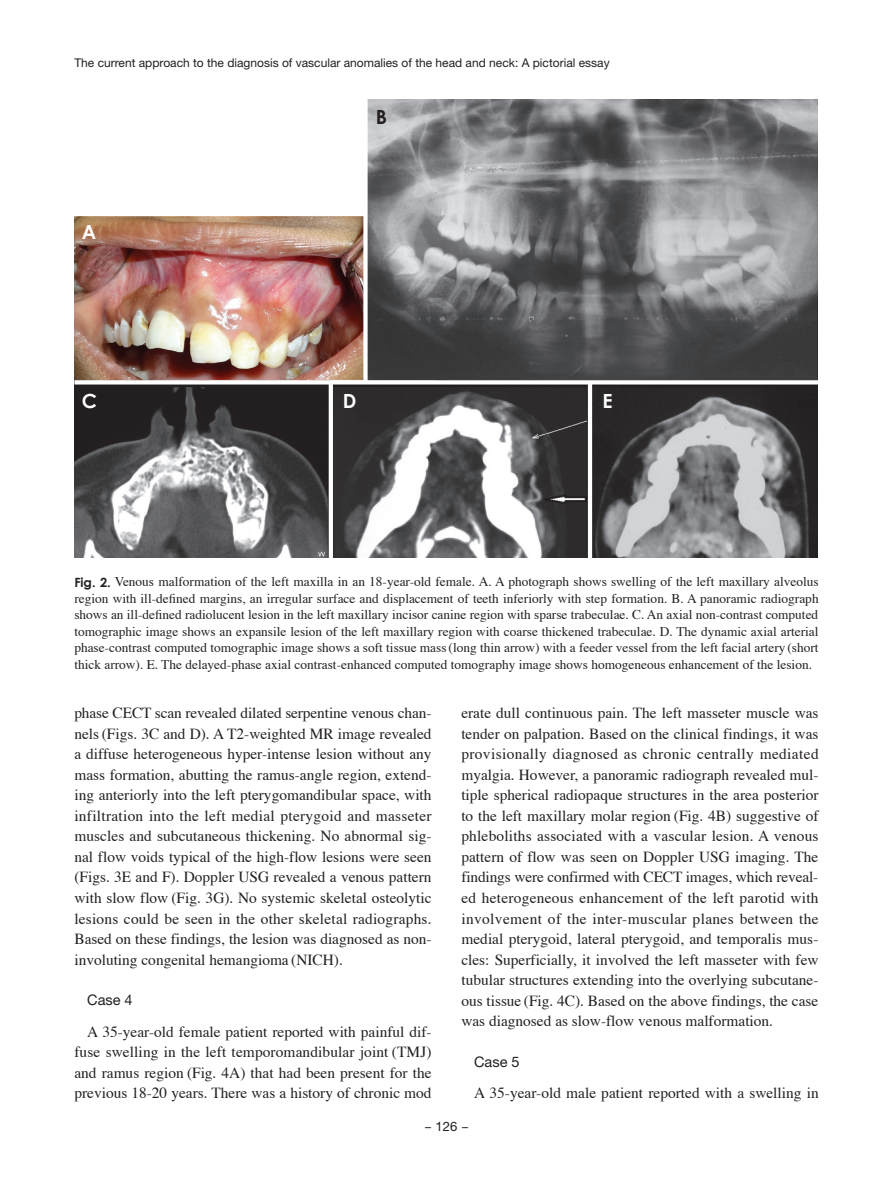
<style>
.page{position:relative;width:893px;height:1191px;background:#fff}
.page>*{position:absolute;margin:0;border:0;box-sizing:border-box;transform-origin:0 0}
.t1{font:700 19.5px "Century Gothic";color:#fff}
.t2{font:700 19.5px "Century Gothic";color:#231f20}
.t3{font:15.3px/20.5px "Times";color:#231f20;text-align:justify}
.t4{font:14.55px "Helvetica Neue LT Std";color:#231f20}
.t5{font:13.35px/16.5px "Times";color:#231f20;text-align:justify}
.t6{font:13.05px "Helvetica Neue LT Std";color:#231f20}
.t7{font:12px "Helvetica Neue LT Std";color:#231f20}
.s1{font-family:"Century Gothic";font-weight:700;font-size:12.75px}
.s2{font-size:12px}
</style>
<div class="page">
<img style="left:74px;top:100px;width:743px;height:458px">
<div style="left:363px;top:98px;width:5px;height:283px;background:#fff"></div>
<hr style="left:329px;top:384px;width:4px;height:175px;background:#fff">
<hr style="left:588px;top:383px;width:4px;height:179px;background:#fff">
<svg style="left:74px;top:380px;width:744px;height:4px"></svg>
<p class="t7" style="left:74px;top:56px;width:537px">The current approach to the diagnosis of vascular anomalies of the head and neck: A pictorial essay</p>
<p class="t1" style="left:82px;top:220px;width:16px">A</p>
<p class="t2" style="left:376px;top:104px;width:13px">B</p>
<p class="t1" style="left:82px;top:389px;width:17px">C</p>
<p class="t1" style="left:343px;top:389px;width:15px">D</p>
<p class="t1" style="left:602px;top:389px;width:12px">E</p>
<p class="t5" style="left:74px;top:572px;width:746px"><span class="s1">Fig. 2.</span> Venous malformation of the left maxilla in an 18-year-old female. A. A photograph shows swelling of the left maxillary alveolus region with ill-defined margins, an irregular surface and displacement of teeth inferiorly with step formation. B. A panoramic radiograph shows an ill-defined radiolucent lesion in the left maxillary incisor canine region with sparse trabeculae. C. An axial non-contrast computed tomographic image shows an expansile lesion of the left maxillary region with coarse thickened trabeculae. D. The dynamic axial arterial phase-contrast computed tomographic image shows a soft tissue mass(long thin arrow) with a feeder vessel from the left facial artery (short thick arrow). E. The delayed-phase axial contrast-enhanced computed tomography image shows homogeneous enhancement of the lesion.</p>
<p class="t3" style="left:74px;top:701px;width:359px">phase CECT scan revealed dilated serpentine venous chan&shy;nels (Figs. 3C and D). A T2-weighted MR image revealed a diffuse heterogeneous hyper-intense lesion without any mass formation, abutting the ramus-angle region, extend&shy;ing anteriorly into the left pterygomandibular space, with infiltration into the left medial pterygoid and masseter muscles and subcutaneous thickening. No abnormal sig&shy;nal flow voids typical of the high-flow lesions were seen (Figs. 3E and F). Doppler USG revealed a venous pattern with slow flow (Fig. 3G). No systemic skeletal osteolytic lesions could be seen in the other skeletal radiographs.<br>Based on these findings, the lesion was diagnosed as non&shy;involuting congenital hemangioma (NICH).</p>
<p class="t4" style="left:87px;top:991px;width:47px">Case 4</p>
<p class="t3" style="left:74px;top:1020px;width:359px;text-indent:13px">A 35-year-old female patient reported with painful dif&shy;fuse swelling in the left temporomandibular joint (TMJ) and ramus region (Fig. 4A) that had been present for the previous 18-20 years. There was a history of chronic mod</p>
<p class="t3" style="left:461px;top:701px;width:359px">erate dull continuous pain. The left masseter muscle was tender on palpation. Based on the clinical findings, it was provisionally diagnosed as chronic centrally mediated myalgia. However, a panoramic radiograph revealed mul&shy;tiple spherical radiopaque structures in the area posterior to the left maxillary molar region (Fig. 4B) suggestive of phleboliths associated with a vascular lesion. A venous pattern of flow was seen on Doppler USG imaging. The findings were confirmed with CECT images, which reveal&shy;ed heterogeneous enhancement of the left parotid with involvement of the inter-muscular planes between the medial pterygoid, lateral pterygoid, and temporalis mus&shy;cles: Superficially, it involved the left masseter with few tubular structures extending into the overlying subcutane&shy;ous tissue (Fig. 4C). Based on the above findings, the case was diagnosed as slow-flow venous malformation.</p>
<p class="t4" style="left:474px;top:1053px;width:47px">Case 5</p>
<p class="t3" style="left:474px;top:1081px;width:346px">A 35-year-old male patient reported with a swelling in</p>
<p class="t6" style="left:424px;top:1119px;width:46px"><span class="s2">-</span> 126 <span class="s2">-</span></p>
</div>
